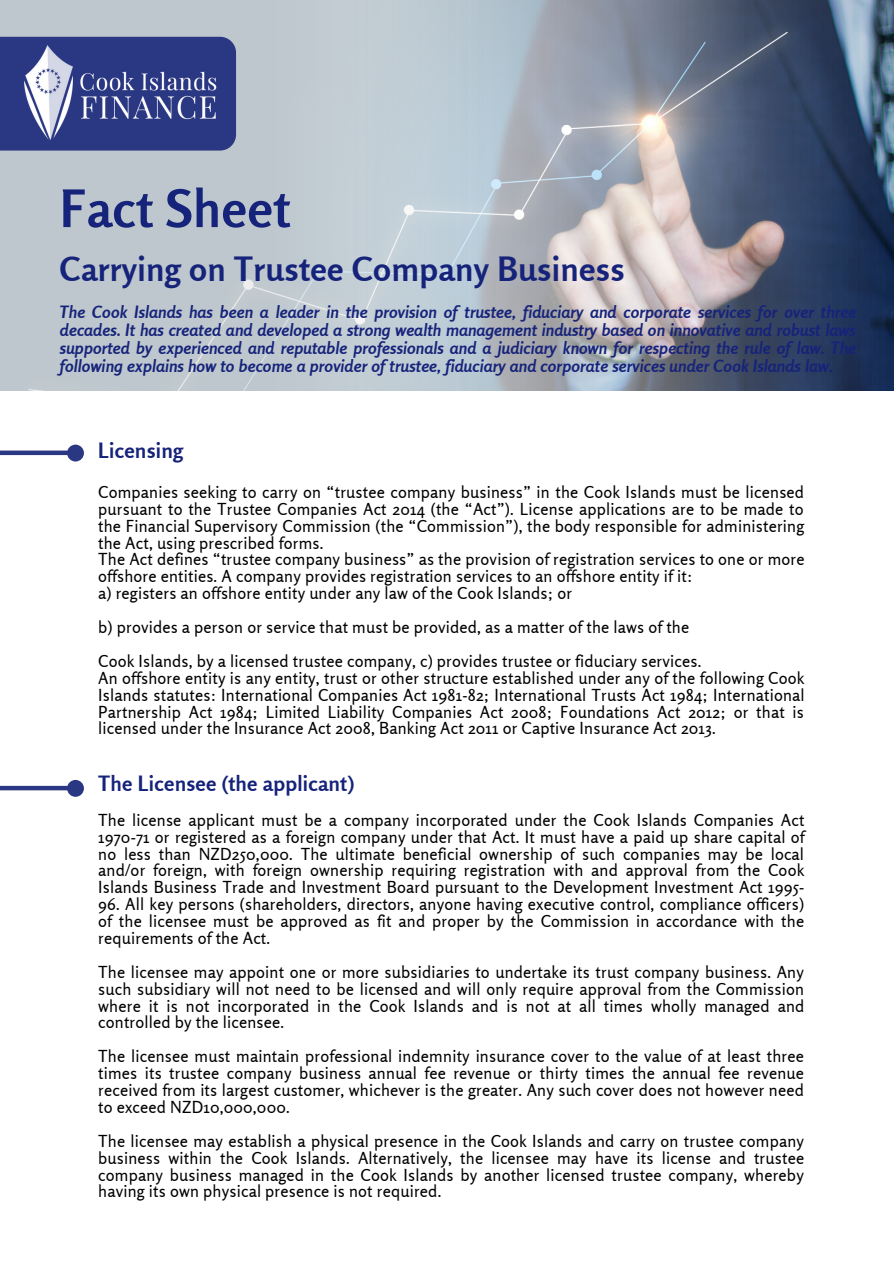
<style>
.page{position:relative;width:894px;height:1264px;background:#fff}
.page>*{position:absolute;margin:0;border:0;box-sizing:border-box;transform-origin:0 0}
.t1{font:700 51.45px "Rosario";letter-spacing:.01em;color:#16237a}
.t2{font:700 33.45px "Rosario";letter-spacing:.01em;color:#16237a}
.t3{font:700 21px "Rosario";letter-spacing:.01em;color:#16237a}
.t4{font:italic 700 16.95px/18px "Rosario";letter-spacing:.01em;color:#16237a;text-align:justify}
.t5{font:16.5px/17px "Rosario";letter-spacing:.01em;color:#000;text-align:justify}
</style>
<div class="page">
<img style="left:0;top:0;width:893px;height:390px">
<div style="left:0;top:37px;width:236px;height:113px;background:#2a3782"></div>
<img style="left:24px;top:46px;width:211px;height:96px">
<div style="left:0;top:450px;width:69px;height:5px;background:#2a3782"></div>
<div style="left:67px;top:444px;width:17px;height:17px;background:#2a3782;border-radius:50%"></div>
<div style="left:0;top:785px;width:69px;height:5px;background:#2a3782"></div>
<div style="left:67px;top:780px;width:17px;height:16px;background:#2a3782;border-radius:50%"></div>
<p class="t1" style="left:60px;top:177px;width:232px">Fact Sheet</p>
<p class="t2" style="left:60px;top:248px;width:566px">Carrying on Trustee Company Business</p>
<p class="t4" style="left:60px;top:302px;width:797px">The Cook Islands has been a leader in the provision of trustee, fiduciary and corporate services for over three decades. It has created and developed a strong wealth management industry based on innovative and robust laws supported by experienced and reputable professionals and a judiciary known for respecting the rule of law. The following explains how to become a provider of trustee, fiduciary and corporate services under Cook Islands law.</p>
<p class="t3" style="left:98px;top:438px;width:86px">Licensing</p>
<p class="t5" style="left:98px;top:483px;width:707px">Companies seeking to carry on “trustee company business” in the Cook Islands must be licensed pursuant to the Trustee Companies Act 2014 (the “Act”). License applications are to be made to the Financial Supervisory Commission (the “Commission”), the body responsible for administering the Act, using prescribed forms.</p>
<p class="t5" style="left:98px;top:551px;width:707px">The Act defines “trustee company business” as the provision of registration services to one or more offshore entities. A company provides registration services to an offshore entity if it:</p>
<p class="t5" style="left:98px;top:584px;width:475px">a) registers an offshore entity under any law of the Cook Islands; or</p>
<p class="t5" style="left:98px;top:618px;width:592px">b) provides a person or service that must be provided, as a matter of the laws of the</p>
<p class="t5" style="left:98px;top:652px;width:604px">Cook Islands, by a licensed trustee company, c) provides trustee or fiduciary services.</p>
<p class="t5" style="left:98px;top:669px;width:707px">An offshore entity is any entity, trust or other structure established under any of the following Cook Islands statutes: International Companies Act 1981-82; International Trusts Act 1984; International Partnership Act 1984; Limited Liability Companies Act 2008; Foundations Act 2012; or that is licensed under the Insurance Act 2008, Banking Act 2011 or Captive Insurance Act 2013.</p>
<p class="t3" style="left:98px;top:770px;width:257px">The Licensee (the applicant)</p>
<p class="t5" style="left:98px;top:811px;width:707px">The license applicant must be a company incorporated under the Cook Islands Companies Act 1970-71 or registered as a foreign company under that Act. It must have a paid up share capital of no less than NZD250,000. The ultimate beneficial ownership of such companies may be local and/or foreign, with foreign ownership requiring registration with and approval from the Cook Islands Business Trade and Investment Board pursuant to the Development Investment Act 1995-</p>
<p class="t5" style="left:98px;top:895px;width:707px">96. All key persons (shareholders, directors, anyone having executive control, compliance officers) of the licensee must be approved as fit and proper by the Commission in accordance with the requirements of the Act.</p>
<p class="t5" style="left:98px;top:963px;width:707px">The licensee may appoint one or more subsidiaries to undertake its trust company business. Any such subsidiary will not need to be licensed and will only require approval from the Commission where it is not incorporated in the Cook Islands and is not at all times wholly managed and controlled by the licensee.</p>
<p class="t5" style="left:98px;top:1047px;width:707px">The licensee must maintain professional indemnity insurance cover to the value of at least three times its trustee company business annual fee revenue or thirty times the annual fee revenue received from its largest customer, whichever is the greater. Any such cover does not however need to exceed NZD10,000,000.</p>
<p class="t5" style="left:98px;top:1132px;width:707px">The licensee may establish a physical presence in the Cook Islands and carry on trustee company business within the Cook Islands. Alternatively, the licensee may have its license and trustee company business managed in the Cook Islands by another licensed trustee company, whereby having its own physical presence is not required.</p>
</div>
